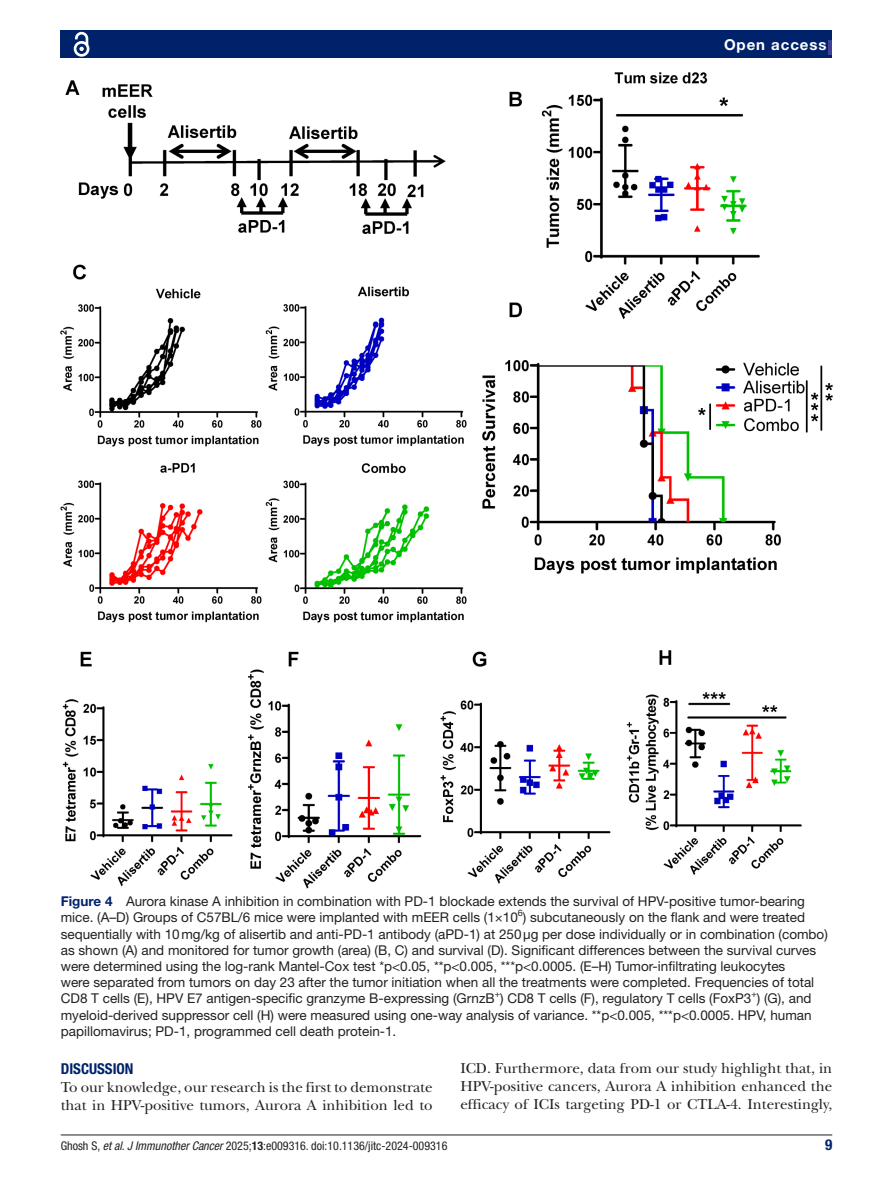
<style>
.page{position:relative;width:893px;height:1191px;background:#fff}
.page>*{position:absolute;margin:0;border:0;box-sizing:border-box;transform-origin:0 0}
.t1{font:15px/18.1px "New Baskerville";color:#231f20}
.t2{font:700 condensed 15px "Helvetica Neue LT Std";color:#00226b}
.t3{font:700 15px "Helvetica Neue LT Std";letter-spacing:.065em;color:#fff}
.t4{font:13.5px/16.2px "Helvetica Neue LT Std";color:#231f20}
.t5{font:condensed 12px "Helvetica Neue LT Std";color:#231f20}
.t6{font:9px "Helvetica Neue LT Std";color:#231f20}
.s1{font-weight:700;color:#00226b}
.s2{font-style:italic}
.s3{font-weight:700}
</style>
<div class="page">
<hr style="left:61px;top:1134px;width:771px;height:1px;background:#231f20">
<div style="left:61px;top:31px;width:771px;height:27px;background:#00226b"></div>
<hr style="left:828px;top:40px;width:4px;height:15px;background:#414099">
<svg style="left:73px;top:31px;width:17px;height:26px"></svg>
<img style="left:61px;top:73px;width:771px;height:815px">
<p class="t3" style="left:724px;top:35px;width:104px">Open access</p>
<p class="t4" style="left:61px;top:893px;width:746px"><span class="s1">Figure 4</span> Aurora kinase A inhibition in combination with PD-1 blockade extends the survival of HPV-positive tumor-bearing mice. (A–D) Groups of C57BL/6 mice were implanted with mEER cells (1×10 ) subcutaneously on the flank and were treated</p>
<p class="t6" style="left:518px;top:907px;width:6px">6</p>
<p class="t4" style="left:61px;top:925px;width:769px">sequentially with 10mg/kg of alisertib and anti-PD-1 antibody (aPD-1) at 250µg per dose individually or in combination (combo) as shown (A) and monitored for tumor growth (area) (B, C) and survival (D). Significant differences between the survival curves were determined using the log-rank Mantel-Cox test *p&lt;0.05, **p&lt;0.005, ***p&lt;0.0005. (E–H) Tumor-infiltrating leukocytes<br>were separated from tumors on day 23 after the tumor initiation when all the treatments were completed. Frequencies of total CD8 T cells (E), HPV E7 antigen-specific granzyme B-expressing (GrnzB ) CD8 T cells (F), regulatory T cells (FoxP3 ) (G), and</p>
<p class="t6" style="left:495px;top:988px;width:7px">+</p>
<p class="t6" style="left:751px;top:988px;width:7px">+</p>
<p class="t4" style="left:61px;top:1006px;width:752px">myeloid-derived suppressor cell (H) were measured using one-way analysis of variance. **p&lt;0.005, ***p&lt;0.0005. HPV, human papillomavirus; PD-1, programmed cell death protein-1.</p>
<p class="t2" style="left:61px;top:1059px;width:74px">DISCUSSION</p>
<p class="t1" style="left:61px;top:1077px;width:373px">To our knowledge, our research is the first to demonstrate that in HPV-positive tumors, Aurora A inhibition led to</p>
<p class="t1" style="left:460px;top:1059px;width:373px;text-align:justify">ICD. Furthermore, data from our study highlight that, in HPV-positive cancers, Aurora A inhibition enhanced the efficacy of ICIs targeting PD-1 or CTLA-4. Interestingly,</p>
<p class="t5" style="left:61px;top:1138px;width:388px">Ghosh S, <span class="s2">et al</span>. <span class="s2">J Immunother Cancer</span> 2025;<span class="s3">13</span>:e009316. doi:10.1136/jitc-2024-009316</p>
<p class="t2" style="left:825px;top:1135px;width:9px">9</p>
</div>
